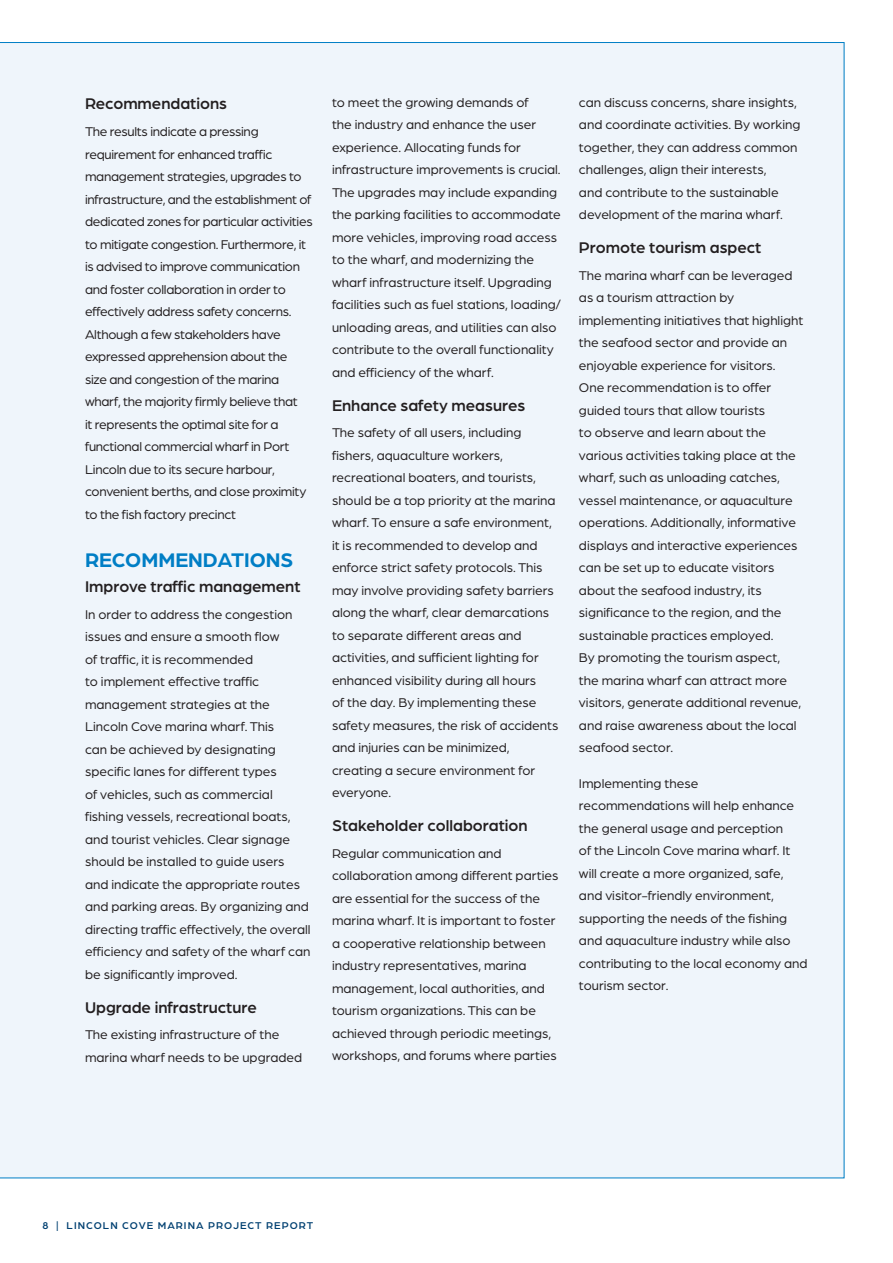
<style>
.page{position:relative;width:893px;height:1263px;background:#fff}
.page>*{position:absolute;margin:0;border:0;box-sizing:border-box;transform-origin:0 0}
.t1{font:700 21px "Arboria";color:#007ec5}
.t2{font:500 16.5px "Arboria";color:#231f20}
.t3{font:13.5px/22.5px "Arboria";color:#231f20}
.t4{font:13.5px/22.5px "Arboria";letter-spacing:-.02em;color:#231f20}
.t5{font:500 10.5px "Arboria";letter-spacing:.1em;color:#004071}
</style>
<div class="page">
<div style="left:0;top:42px;width:844px;height:1136px;background:#eff5fb"></div>
<p class="t2" style="left:85px;top:93px;width:144px">Recommendations</p>
<p class="t4" style="left:85px;top:120px;width:229px">The results indicate a pressing requirement for enhanced traffic management strategies, upgrades to infrastructure, and the establishment of dedicated zones for particular activities to mitigate congestion. Furthermore, it is advised to improve communication and foster collaboration in order to effectively address safety concerns.<br>Although a few stakeholders have expressed apprehension about the<br>size and congestion of the marina wharf, the majority firmly believe that<br>it represents the optimal site for a functional commercial wharf in Port Lincoln due to its secure harbour, convenient berths, and close proximity to the fish factory precinct</p>
<h1 class="t1" style="left:85px;top:545px;width:210px">RECOMMENDATIONS</h1>
<p class="t2" style="left:85px;top:575px;width:217px">Improve traffic management</p>
<p class="t3" style="left:85px;top:602px;width:227px">In order to address the congestion issues and ensure a smooth flow<br>of traffic, it is recommended<br>to implement effective traffic management strategies at the Lincoln Cove marina wharf. This<br>can be achieved by designating specific lanes for different types<br>of vehicles, such as commercial fishing vessels, recreational boats, and tourist vehicles. Clear signage should be installed to guide users and indicate the appropriate routes and parking areas. By organizing and directing traffic effectively, the overall efficiency and safety of the wharf can be significantly improved.</p>
<p class="t2" style="left:85px;top:996px;width:173px">Upgrade infrastructure</p>
<p class="t3" style="left:85px;top:1023px;width:219px">The existing infrastructure of the marina wharf needs to be upgraded</p>
<p class="t3" style="left:332px;top:90px;width:230px">to meet the growing demands of<br>the industry and enhance the user experience. Allocating funds for infrastructure improvements is crucial.<br>The upgrades may include expanding the parking facilities to accommodate more vehicles, improving road access to the wharf, and modernizing the wharf infrastructure itself. Upgrading facilities such as fuel stations, loading/ unloading areas, and utilities can also contribute to the overall functionality and efficiency of the wharf.</p>
<p class="t2" style="left:332px;top:394px;width:195px">Enhance safety measures</p>
<p class="t3" style="left:332px;top:421px;width:228px">The safety of all users, including fishers, aquaculture workers, recreational boaters, and tourists, should be a top priority at the marina wharf. To ensure a safe environment, it is recommended to develop and enforce strict safety protocols. This may involve providing safety barriers along the wharf, clear demarcations to separate different areas and activities, and sufficient lighting for enhanced visibility during all hours<br>of the day. By implementing these safety measures, the risk of accidents and injuries can be minimized, creating a secure environment for everyone.</p>
<p class="t2" style="left:332px;top:814px;width:197px">Stakeholder collaboration</p>
<p class="t3" style="left:332px;top:841px;width:228px">Regular communication and collaboration among different parties are essential for the success of the marina wharf. It is important to foster a cooperative relationship between industry representatives, marina management, local authorities, and tourism organizations. This can be achieved through periodic meetings, workshops, and forums where parties</p>
<p class="t3" style="left:579px;top:91px;width:223px">can discuss concerns, share insights, and coordinate activities. By working together, they can address common challenges, align their interests,<br>and contribute to the sustainable development of the marina wharf.</p>
<p class="t2" style="left:579px;top:236px;width:184px">Promote tourism aspect</p>
<p class="t3" style="left:579px;top:263px;width:226px">The marina wharf can be leveraged as a tourism attraction by implementing initiatives that highlight the seafood sector and provide an enjoyable experience for visitors.<br>One recommendation is to offer guided tours that allow tourists<br>to observe and learn about the various activities taking place at the wharf, such as unloading catches, vessel maintenance, or aquaculture operations. Additionally, informative displays and interactive experiences can be set up to educate visitors about the seafood industry, its significance to the region, and the sustainable practices employed.<br>By promoting the tourism aspect, the marina wharf can attract more visitors, generate additional revenue, and raise awareness about the local seafood sector.</p>
<p class="t3" style="left:579px;top:771px;width:230px">Implementing these recommendations will help enhance the general usage and perception<br>of the Lincoln Cove marina wharf. It will create a more organized, safe, and visitor-friendly environment, supporting the needs of the fishing and aquaculture industry while also contributing to the local economy and tourism sector.</p>
<p class="t5" style="left:43px;top:1218px;width:272px">8 | LINCOLN COVE MARINA PROJECT REPORT</p>
</div>
